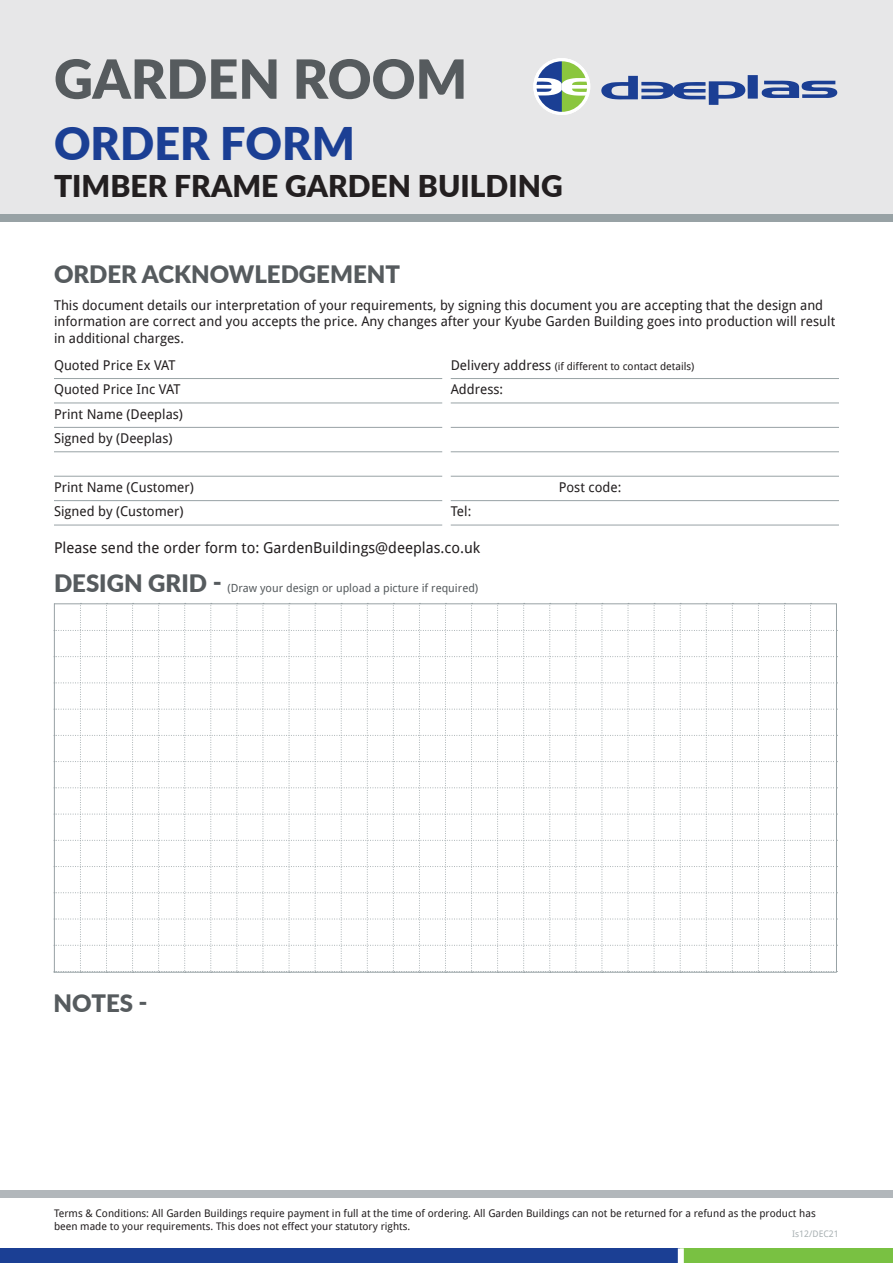
<style>
.page{position:relative;width:893px;height:1263px;background:#fff}
.page>*{position:absolute;margin:0;border:0;box-sizing:border-box;transform-origin:0 0}
.t1{font:900 54px "Lato";color:#565b5e}
.t2{font:900 45px "Lato";color:#1b3f94}
.t3{font:900 30px "Lato";color:#231f20}
.t4{font:900 24px "Lato";color:#565b5e}
.none{font:15px "Droid Sans";color:#231f20}
.none-2{font:13.5px/16.2px "Droid Sans";color:#231f20}
.t5{font:11.25px "Droid Sans";color:#565b5e}
.none-3{font:10.5px/12.6px "Droid Sans";color:#231f20}
.t6{font:9px "Droid Sans";color:#a9b1b3}
.s1{font-size:13.5px}
.s2{font-family:"Lato";font-weight:900;font-size:24px}
</style>
<div class="page">
<div style="left:0;top:1191px;width:893px;height:7px;background:#b2b7bb"></div>
<svg style="left:54px;top:604px;width:783px;height:369px"></svg>
<hr style="left:836px;top:603px;width:1px;height:369px;background:#98a2a5">
<hr style="left:54px;top:378px;width:388px;height:1px;background:#98a2a5">
<hr style="left:54px;top:403px;width:388px;height:1px;background:#98a2a5">
<hr style="left:54px;top:427px;width:388px;height:1px;background:#98a2a5">
<hr style="left:54px;top:451px;width:388px;height:1px;background:#98a2a5">
<hr style="left:54px;top:476px;width:388px;height:1px;background:#98a2a5">
<hr style="left:54px;top:500px;width:388px;height:1px;background:#98a2a5">
<hr style="left:54px;top:525px;width:388px;height:1px;background:#98a2a5">
<hr style="left:451px;top:378px;width:388px;height:1px;background:#98a2a5">
<hr style="left:451px;top:403px;width:388px;height:1px;background:#98a2a5">
<hr style="left:451px;top:427px;width:388px;height:1px;background:#98a2a5">
<hr style="left:451px;top:451px;width:388px;height:1px;background:#98a2a5">
<hr style="left:451px;top:476px;width:388px;height:1px;background:#98a2a5">
<hr style="left:451px;top:500px;width:388px;height:1px;background:#98a2a5">
<hr style="left:451px;top:525px;width:388px;height:1px;background:#98a2a5">
<hr style="left:54px;top:603px;width:782px;height:1px;background:#98a2a5">
<div style="left:680px;top:1248px;width:213px;height:15px;background:#79c142"></div>
<div style="left:0;top:1248px;width:680px;height:15px;background:#1b3f94"></div>
<div style="left:678px;top:1248px;width:6px;height:15px;background:#fff"></div>
<div style="left:0;top:0;width:893px;height:221px;background:#e7e7e8"></div>
<svg style="left:601px;top:75px;width:236px;height:30px"></svg>
<svg style="left:537px;top:60px;width:52px;height:53px;background:#9fb8ab"></svg>
<div style="left:533px;top:58px;width:57px;height:57px;border:3px solid #fff;border-radius:50%"></div>
<div style="left:0;top:214px;width:893px;height:7px;background:#98a2a5"></div>
<p class="t1" style="left:54px;top:38px;width:415px">GARDEN ROOM</p>
<p class="t2" style="left:54px;top:109px;width:302px">ORDER FORM</p>
<p class="t3" style="left:54px;top:164px;width:510px">TIMBER FRAME GARDEN BUILDING</p>
<p class="t4" style="left:54px;top:256px;width:348px">ORDER ACKNOWLEDGEMENT</p>
<p class="none-2" style="left:54px;top:297px;width:783px">This document details our interpretation of your requirements, by signing this document you are accepting that the design and information are correct and you accepts the price. Any changes after your Kyube Garden Building goes into production will result in additional charges.</p>
<p class="none-2" style="left:54px;top:356px;width:123px">Quoted Price Ex VAT</p>
<p class="none-2" style="left:54px;top:381px;width:128px">Quoted Price Inc VAT</p>
<p class="none-2" style="left:54px;top:405px;width:131px">Print Name (Deeplas)</p>
<p class="none-2" style="left:54px;top:430px;width:120px">Signed by (Deeplas)</p>
<p class="none-2" style="left:54px;top:478px;width:141px">Print Name (Customer)</p>
<p class="none-2" style="left:54px;top:503px;width:131px">Signed by (Customer)</p>
<p class="none-3" style="left:451px;top:359px;width:245px"><span class="s1">Delivery address</span> (if different to contact details)</p>
<p class="none-2" style="left:451px;top:381px;width:54px">Address:</p>
<p class="none-2" style="left:451px;top:503px;width:22px">Tel:</p>
<p class="none-2" style="left:559px;top:478px;width:64px">Post code:</p>
<p class="none" style="left:54px;top:537px;width:428px">Please send the order form to: GardenBuildings@deeplas.co.uk</p>
<p class="t5" style="left:54px;top:580px;width:426px"><span class="s2">DESIGN GRID -</span> (Draw your design or upload a picture if required)</p>
<p class="t4" style="left:54px;top:985px;width:96px">NOTES -</p>
<p class="none-3" style="left:54px;top:1206px;width:763px">Terms &amp; Conditions: All Garden Buildings require payment in full at the time of ordering. All Garden Buildings can not be returned for a refund as the product has been made to your requirements. This does not effect your statutory rights.</p>
<p class="t6" style="left:792px;top:1227px;width:48px">Is12/DEC21</p>
</div>
